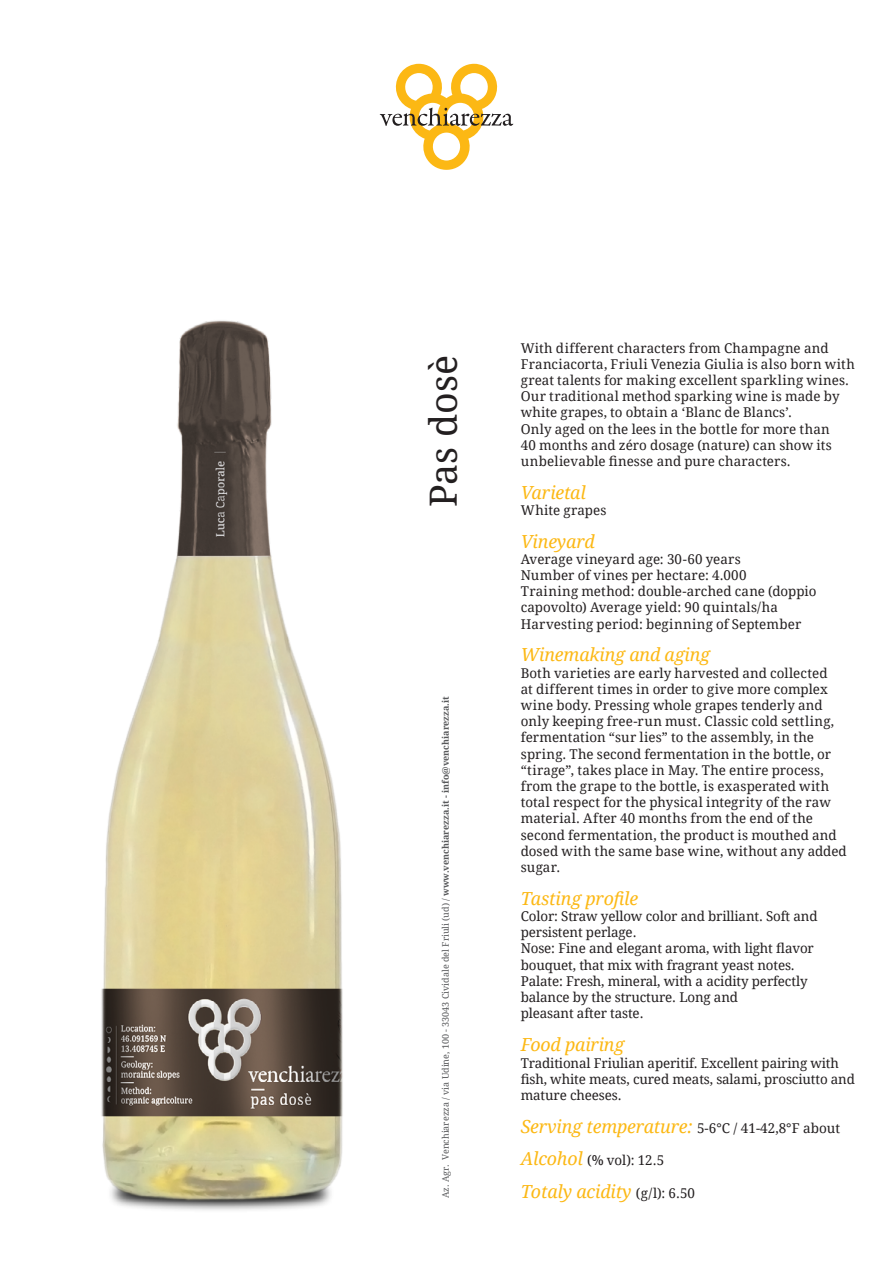
<style>
.page{position:relative;width:893px;height:1263px;background:#fff}
.page>*{position:absolute;margin:0;border:0;box-sizing:border-box;transform-origin:0 0}
.t1{font:37.5px "Droid Serif";color:#231f20}
.t2{font:italic 18px "Droid Serif";letter-spacing:-.01em;color:#fcb814}
.t3{font:13.5px/16.2px "Droid Serif";color:#231f20}
.t4{font:9px "Droid Serif";color:#57585a}
.s1{font-weight:700}
.s2{font-style:italic;font-size:18px;color:#fcb814}
.s3{font-style:normal;font-size:13.5px;color:#231f20}
</style>
<div class="page">
<svg style="left:380px;top:64px;width:133px;height:106px"></svg>
<img style="left:101px;top:320px;width:242px;height:890px">
<h1 class="t1" style="left:417px;top:507px;width:154px;rotate:-90deg">Pas dosè</h1>
<p class="t4" style="left:439px;top:1198px;width:503px;rotate:-90deg">Az. Agr. Venchiarezza / via Udine, 100 - 33043 Cividale del Friuli (ud) / <span class="s1">www.venchiarezza.it - info@venchiarezza.it</span></p>
<p class="t3" style="left:521px;top:339px;width:336px">With different characters from Champagne and Franciacorta, Friuli Venezia Giulia is also born with great talents for making excellent sparkling wines.<br>Our traditional method sparking wine is made by white grapes, to obtain a ‘Blanc de Blancs’.<br>Only aged on the lees in the bottle for more than<br>40 months and zéro dosage (nature) can show its unbelievable finesse and pure characters.</p>
<h2 class="t2" style="left:521px;top:480px;width:67px">Varietal</h2>
<p class="t3" style="left:521px;top:502px;width:87px">White grapes</p>
<h2 class="t2" style="left:521px;top:529px;width:76px">Vineyard</h2>
<p class="t3" style="left:521px;top:551px;width:297px">Average vineyard age: 30-60 years<br>Number of vines per hectare: 4.000<br>Training method: double-arched cane (doppio capovolto) Average yield: 90 quintals/ha Harvesting period: beginning of September</p>
<h2 class="t2" style="left:521px;top:642px;width:191px">Winemaking and aging</h2>
<p class="t3" style="left:521px;top:664px;width:328px">Both varieties are early harvested and collected<br>at different times in order to give more complex wine body. Pressing whole grapes tenderly and only keeping free-run must. Classic cold settling, fermentation “sur lies” to the assembly, in the spring. The second fermentation in the bottle, or “tirage”, takes place in May. The entire process, from the grape to the bottle, is exasperated with total respect for the physical integrity of the raw material. After 40 months from the end of the second fermentation, the product is mouthed and dosed with the same base wine, without any added sugar.</p>
<h2 class="t2" style="left:521px;top:886px;width:119px">Tasting profile</h2>
<p class="t3" style="left:521px;top:908px;width:298px">Color: Straw yellow color and brilliant. Soft and persistent perlage.<br>Nose: Fine and elegant aroma, with light flavor bouquet, that mix with fragrant yeast notes.<br>Palate: Fresh, mineral, with a acidity perfectly balance by the structure. Long and<br>pleasant after taste.</p>
<h2 class="t2" style="left:521px;top:1032px;width:105px">Food pairing</h2>
<p class="t3" style="left:521px;top:1054px;width:336px">Traditional Friulian aperitif. Excellent pairing with fish, white meats, cured meats, salami, prosciutto and mature cheeses.</p>
<p class="t3" style="left:521px;top:1119px;width:321px"><span class="s2">Serving temperature:</span> 5-6°C / 41-42,8°F about</p>
<p class="t3" style="left:521px;top:1152px;width:145px"><span class="s2">Alcohol</span> (% vol): 12.5</p>
<h2 class="t2" style="left:521px;top:1179px;width:176px">Totaly acidity <span class="s3">(g/l): 6.50</span></h2>
</div>
